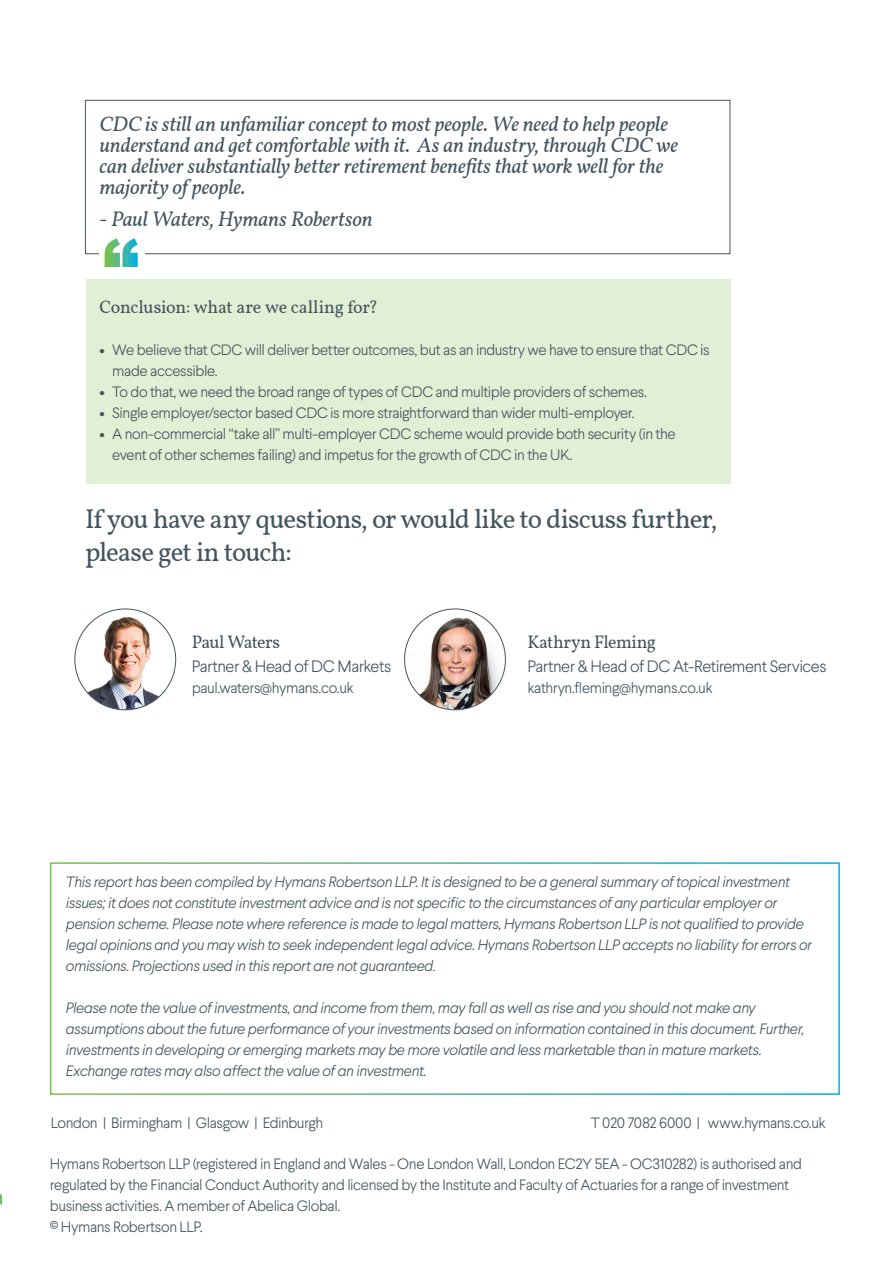
<style>
.page{position:relative;width:893px;height:1263px;background:#fff}
.page>*{position:absolute;margin:0;border:0;box-sizing:border-box;transform-origin:0 0}
.smaller_heading{font:27px/33px "Vollkorn";letter-spacing:-.035em;color:#45555f}
.body_copy{font:italic 21px/21px "Vollkorn";letter-spacing:-.01em;color:#45555f}
.body_heading{font:18px "Vollkorn";letter-spacing:-.015em;color:#45555f}
.Name{font:18px "Vollkorn";letter-spacing:-.035em;color:#45555f}
.Job_Title{font:300 16.5px "Larsseit";letter-spacing:-.035em;color:#45555f}
.body_copy-2{font:italic 300 15px/21px "Larsseit";letter-spacing:-.03em;color:#45555f}
.body_copy-3{font:300 15px/21px "Larsseit";letter-spacing:-.03em;color:#45555f}
</style>
<div class="page">
<div style="left:85px;top:100px;width:645px;height:154px;border:1px solid #45555f"></div>
<div style="left:99px;top:236px;width:46px;height:36px;background:#fff"></div>
<svg style="left:105px;top:238px;width:33px;height:29px"></svg>
<img style="left:75px;top:609px;width:101px;height:101px;border-radius:50px">
<img style="left:405px;top:611px;width:100px;height:99px">
<div style="left:86px;top:279px;width:644px;height:204px;background:#e1efd4"></div>
<div style="left:50px;top:862px;width:790px;height:233px;border:2px solid #fff"></div>
<p class="body_copy" style="left:99px;top:112px;width:580px">CDC is still an unfamiliar concept to most people. We need to help people understand and get comfortable with it. As an industry, through CDC we can deliver substantially better retirement benefits that work well for the majority of people.</p>
<p class="body_copy" style="left:99px;top:207px;width:275px">- Paul Waters, Hymans Robertson</p>
<p class="body_heading" style="left:99px;top:294px;width:280px">Conclusion: what are we calling for?</p>
<p class="body_copy-3" style="left:112px;top:340px;width:599px;text-indent:-13px">• We believe that CDC will deliver better outcomes, but as an industry we have to ensure that CDC is made accessible.</p>
<p class="body_copy-3" style="left:99px;top:382px;width:549px">• To do that, we need the broad range of types of CDC and multiple providers of schemes.</p>
<p class="body_copy-3" style="left:99px;top:403px;width:537px">• Single employer/sector based CDC is more straightforward than wider multi-employer.</p>
<p class="body_copy-3" style="left:112px;top:424px;width:565px;text-indent:-13px">• A non-commercial “take all” multi-employer CDC scheme would provide both security (in the event of other schemes failing) and impetus for the growth of CDC in the UK.</p>
<p class="smaller_heading" style="left:85px;top:500px;width:634px">If you have any questions, or would like to discuss further, please get in touch:</p>
<p class="Name" style="left:192px;top:628px;width:90px">Paul Waters</p>
<p class="Job_Title" style="left:192px;top:656px;width:201px">Partner &amp; Head of DC Markets</p>
<p class="body_copy-3" style="left:192px;top:677px;width:163px">paul.waters@hymans.co.uk</p>
<p class="Name" style="left:527px;top:628px;width:130px">Kathryn Fleming</p>
<p class="Job_Title" style="left:527px;top:656px;width:301px">Partner &amp; Head of DC At-Retirement Services</p>
<p class="body_copy-3" style="left:527px;top:677px;width:187px">kathryn.fleming@hymans.co.uk</p>
<p class="body_copy-2" style="left:66px;top:871px;width:748px">This report has been compiled by Hymans Robertson LLP. It is designed to be a general summary of topical investment issues; it does not constitute investment advice and is not specific to the circumstances of any particular employer or pension scheme. Please note where reference is made to legal matters, Hymans Robertson LLP is not qualified to provide legal opinions and you may wish to seek independent legal advice. Hymans Robertson LLP accepts no liability for errors or omissions. Projections used in this report are not guaranteed.</p>
<p class="body_copy-2" style="left:66px;top:997px;width:740px">Please note the value of investments, and income from them, may fall as well as rise and you should not make any assumptions about the future performance of your investments based on information contained in this document. Further, investments in developing or emerging markets may be more volatile and less marketable than in mature markets.<br>Exchange rates may also affect the value of an investment.</p>
<p class="body_copy-3" style="left:51px;top:1112px;width:274px">London | Birmingham | Glasgow | Edinburgh</p>
<p class="body_copy-3" style="left:591px;top:1112px;width:237px">T 020 7082 6000 | www.hymans.co.uk</p>
<p class="body_copy-3" style="left:50px;top:1153px;width:754px">Hymans Robertson LLP (registered in England and Wales - One London Wall, London EC2Y 5EA - OC310282) is authorised and regulated by the Financial Conduct Authority and licensed by the Institute and Faculty of Actuaries for a range of investment business activities. A member of Abelica Global.</p>
<p class="body_copy-3" style="left:50px;top:1216px;width:154px">© Hymans Robertson LLP.</p>
</div>
